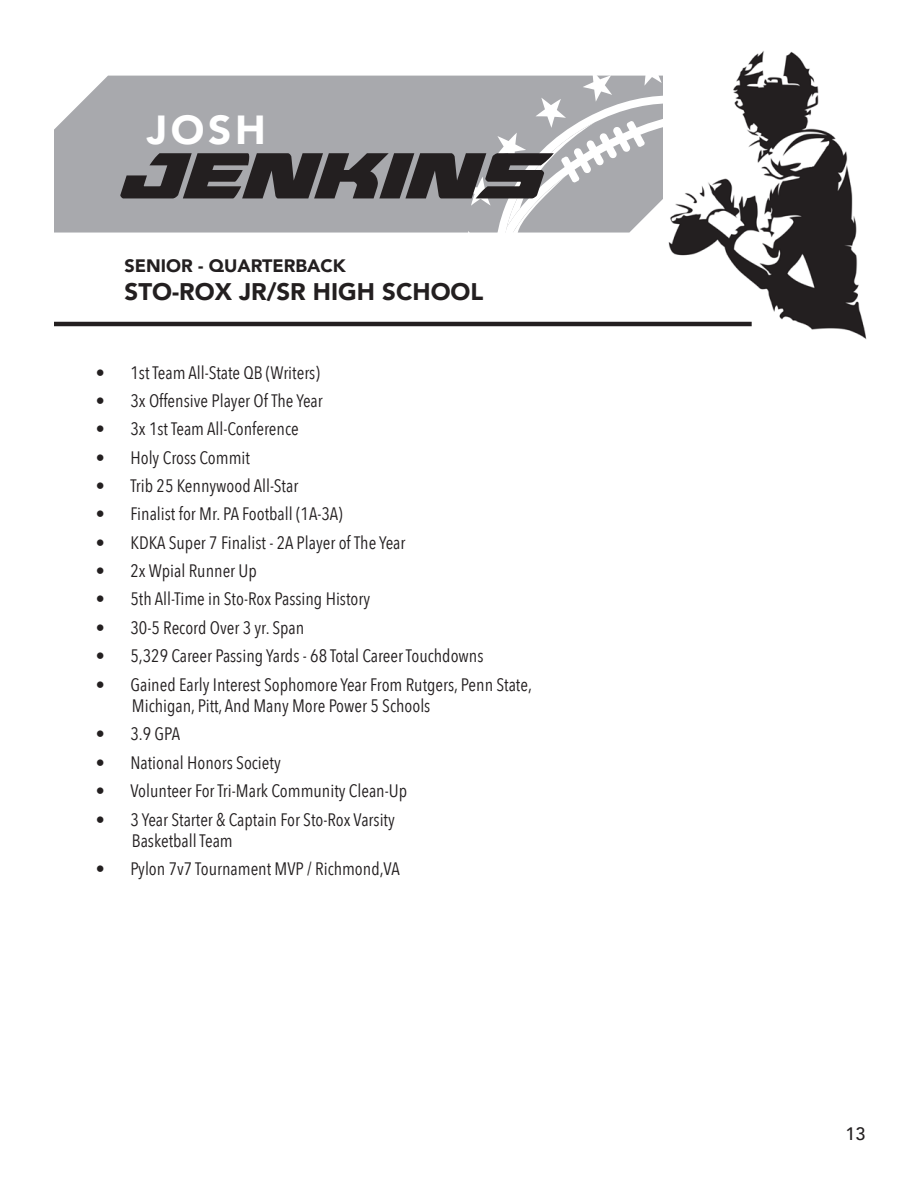
<style>
.page{position:relative;width:918px;height:1188px;background:#fff}
.page>*{position:absolute;margin:0;border:0;box-sizing:border-box;transform-origin:0 0}
.t1{font:italic 85.5px "Oceanic Drift Bold Expanded";color:#231f20}
.t2{font:900 40.5px "Avenir";color:#fff}
.t3{font:900 24px "Avenir";color:#231f20}
.Paragraph_Style_3{font:18px/21.6px "Avenir Next Condensed";color:#231f20}
.t4{font:900 18px "Avenir";color:#231f20}
.t5{font:500 18px "Avenir";color:#231f20}
</style>
<div class="page">
<div style="left:54px;top:76px;width:405px;height:157px;background:#a8a9ad"></div>
<svg style="left:459px;top:75px;width:204px;height:158px;background:#afb0b3"></svg>
<svg style="left:495px;top:80px;width:168px;height:153px;fill:#a8a9ad"></svg>
<img style="left:663px;top:51px;width:204px;height:288px">
<hr style="left:54px;top:322px;width:698px;height:4px;background:#231f20">
<p class="t2" style="left:147px;top:96px;width:120px">JOSH</p>
<p class="t1" style="left:116px;top:138px;width:425px">JENKINS</p>
<p class="t4" style="left:125px;top:250px;width:223px">SENIOR - QUARTERBACK</p>
<p class="t3" style="left:125px;top:271px;width:360px">STO-ROX JR/SR HIGH SCHOOL</p>
<p class="Paragraph_Style_3" style="left:96px;top:361px;width:225px">• 1st Team All-State QB (Writers)</p>
<p class="Paragraph_Style_3" style="left:96px;top:389px;width:228px">• 3x Offensive Player Of The Year</p>
<p class="Paragraph_Style_3" style="left:96px;top:417px;width:204px">• 3x 1st Team All-Conference</p>
<p class="Paragraph_Style_3" style="left:96px;top:446px;width:156px">• Holy Cross Commit</p>
<p class="Paragraph_Style_3" style="left:96px;top:474px;width:204px">• Trib 25 Kennywood All-Star</p>
<p class="Paragraph_Style_3" style="left:96px;top:502px;width:248px">• Finalist for Mr. PA Football (1A-3A)</p>
<p class="Paragraph_Style_3" style="left:96px;top:531px;width:311px">• KDKA Super 7 Finalist - 2A Player of The Year</p>
<p class="Paragraph_Style_3" style="left:96px;top:559px;width:162px">• 2x Wpial Runner Up</p>
<p class="Paragraph_Style_3" style="left:96px;top:588px;width:276px">• 5th All-Time in Sto-Rox Passing History</p>
<p class="Paragraph_Style_3" style="left:96px;top:616px;width:210px">• 30-5 Record Over 3 yr. Span</p>
<p class="Paragraph_Style_3" style="left:96px;top:644px;width:389px">• 5,329 Career Passing Yards - 68 Total Career Touchdowns</p>
<p class="Paragraph_Style_3" style="left:132px;top:673px;width:402px;text-indent:-36px">• Gained Early Interest Sophomore Year From Rutgers, Penn State,<br>Michigan, Pitt, And Many More Power 5 Schools</p>
<p class="Paragraph_Style_3" style="left:96px;top:723px;width:86px">• 3.9 GPA</p>
<p class="Paragraph_Style_3" style="left:96px;top:751px;width:186px">• National Honors Society</p>
<p class="Paragraph_Style_3" style="left:96px;top:779px;width:313px">• Volunteer For Tri-Mark Community Clean-Up</p>
<p class="Paragraph_Style_3" style="left:132px;top:808px;width:264px;text-indent:-36px">• 3 Year Starter &amp; Captain For Sto-Rox Varsity<br>Basketball Team</p>
<p class="Paragraph_Style_3" style="left:96px;top:858px;width:306px">• Pylon 7v7 Tournament MVP / Richmond,VA</p>
<p class="t5" style="left:845px;top:1118px;width:22px">13</p>
</div>
